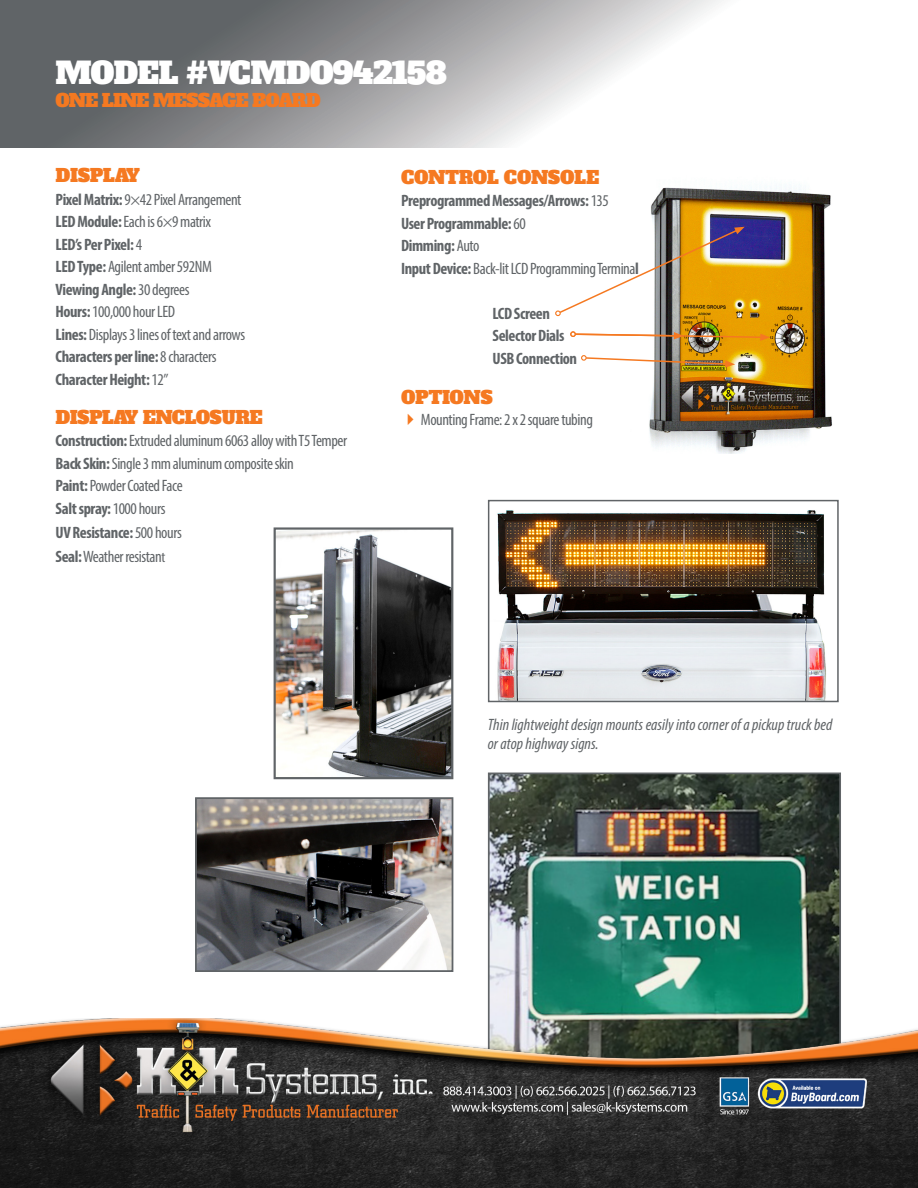
<style>
.page{position:relative;width:918px;height:1188px;background:#fff}
.page>*{position:absolute;margin:0;border:0;box-sizing:border-box;transform-origin:0 0}
.t1{font:30px "Alfa Slab One";letter-spacing:-.025em;color:#fff}
.t2{font:18px "Alfa Slab One";letter-spacing:-.025em;color:#f57921}
.t3{font:18px "Alfa Slab One";letter-spacing:-.05em;color:#f57921}
.t4{font:condensed 16.5px/22.5px "Myriad Pro";letter-spacing:-.025em;color:#606467}
.t5{font:700 condensed 16.5px/22.5px "Myriad Pro";letter-spacing:-.025em;color:#606467}
.t6{font:italic condensed 16.5px/19.8px "Myriad Pro";color:#606467}
.s1{font-weight:700}
.s2{font-size:15px}
.s3{font-weight:400}
.s4{color:#f57921}
</style>
<div class="page">
<img style="left:649px;top:184px;width:183px;height:270px">
<img style="left:491px;top:776px;width:347px;height:243px">
<svg style="left:0;top:0;width:724px;height:147px"></svg>
<img style="left:0;top:1019px;width:918px;height:169px">
<svg style="left:555px;top:227px;width:190px;height:89px"></svg>
<svg style="left:570px;top:331px;width:200px;height:10px"></svg>
<svg style="left:581px;top:355px;width:154px;height:13px"></svg>
<img style="left:497px;top:510px;width:329px;height:189px">
<div style="left:488px;top:500px;width:351px;height:202px;border:2px solid #606467"></div>
<img style="left:277px;top:530px;width:173px;height:246px">
<div style="left:274px;top:527px;width:179px;height:252px;border:2px solid #606467"></div>
<img style="left:198px;top:800px;width:252px;height:169px">
<div style="left:195px;top:797px;width:258px;height:175px;border:2px solid #606467"></div>
<h1 class="t1" style="left:56px;top:53px;width:393px">MODEL #VCMDO942158</h1>
<p class="t3" style="left:56px;top:88px;width:267px">ONE LINE MESSAGE BOARD</p>
<p class="t2" style="left:56px;top:163px;width:86px">DISPLAY</p>
<p class="t4" style="left:56px;top:188px;width:191px"><span class="s1">Pixel Matrix:</span> 9×42 Pixel Arrangement<br><span class="s1">LED Module:</span> Each is 6×9 matrix<br><span class="s1">LED’s Per Pixel:</span> 4<br><span class="s1">LED Type:</span> Agilent amber 592NM<br><span class="s1">Viewing Angle:</span> 30 degrees<br><span class="s1">Hours:</span> 100,000 hour LED<br><span class="s1">Lines:</span> Displays 3 lines of text and arrows<br><span class="s1">Characters per line:</span> 8 characters<br><span class="s1">Character Height:</span> 12”</p>
<p class="t2" style="left:56px;top:405px;width:209px">DISPLAY ENCLOSURE</p>
<p class="t4" style="left:56px;top:429px;width:293px"><span class="s1">Construction:</span> Extruded aluminum 6063 alloy with T5 Temper <span class="s1">Back Skin:</span> Single 3 mm aluminum composite skin<br><span class="s1">Paint:</span> Powder Coated Face<br><span class="s1">Salt spray:</span> 1000 hours</p>
<p class="t4" style="left:56px;top:520px;width:128px;line-height:24px"><span class="s1">UV Resistance:</span> 500 hours<br><span class="s1">Seal:</span> Weather resistan<span class="s2">t</span></p>
<p class="t2" style="left:401px;top:165px;width:200px">CONTROL CONSOLE</p>
<p class="t5" style="left:401px;top:189px;width:239px">Preprogrammed Messages/Arrows: <span class="s3">135<br></span>User Programmable: <span class="s3">60<br></span>Dimming: <span class="s3">Auto<br></span>Input Device: <span class="s3">Back-lit LCD Programming Termina</span>l</p>
<p class="t5" style="left:493px;top:302px;width:86px">LCD Screen<br>Selector Dials<br>USB Connection</p>
<p class="t2" style="left:401px;top:386px;width:93px">OPTIONS</p>
<p class="t4" style="left:401px;top:408px;width:193px"><span class="s4">✔</span>Mounting Frame: 2 x 2 square tubing</p>
<p class="t6" style="left:488px;top:714px;width:346px">Thin lightweight design mounts easily into corner of a pickup truck bed or atop highway signs.</p>
</div>
